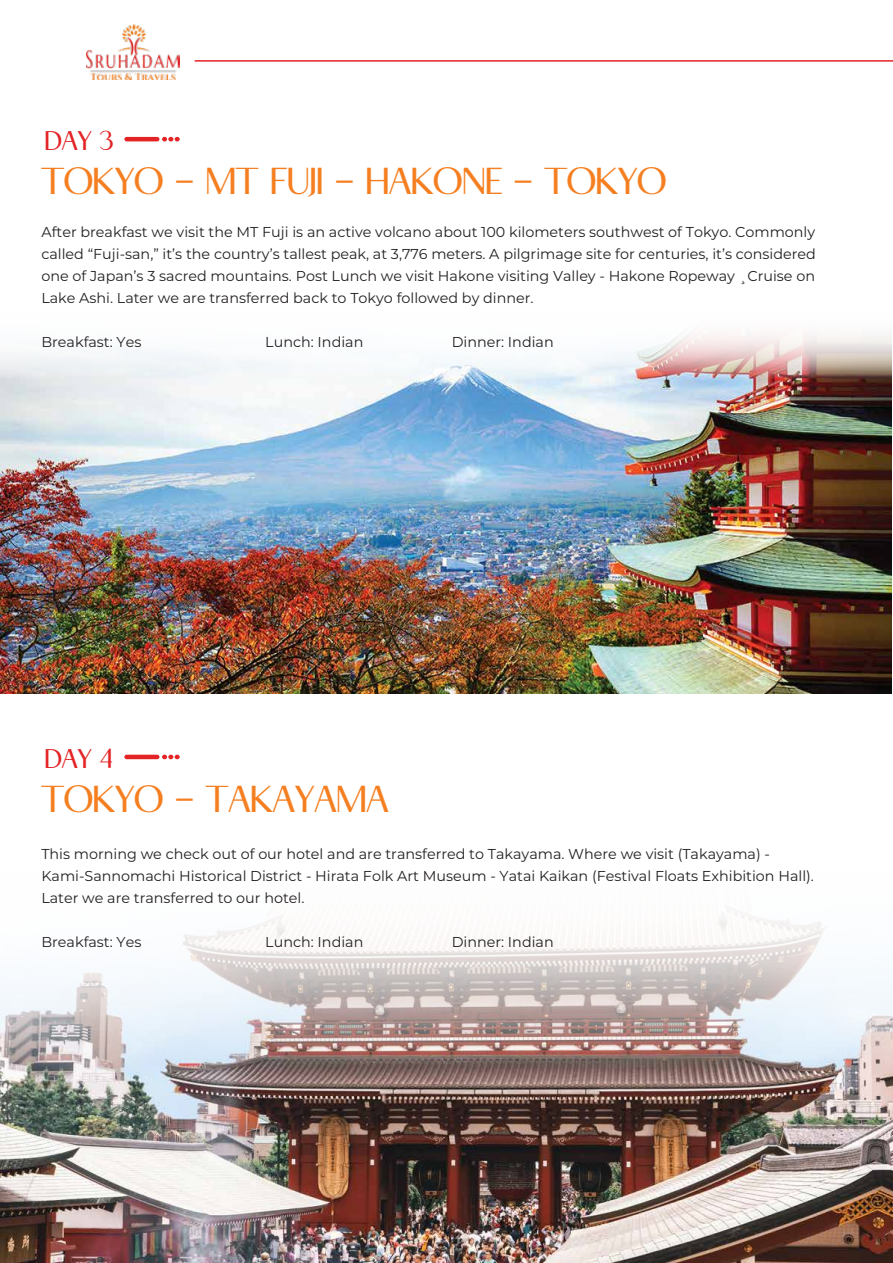
<style>
.page{position:relative;width:893px;height:1263px;background:#fff}
.page>*{position:absolute;margin:0;border:0;box-sizing:border-box;transform-origin:0 0}
.t1{font:37.5px "APOLLO";color:#f57f20}
.t2{font:27px "APOLLO";color:#e32326}
.t3{font:14.4px/22px "Montserrat";color:#231f20;text-align:justify}
.s1{font-family:"Myriad Pro"}
</style>
<div class="page">
<img style="left:0;top:1066px;width:893px;height:197px">
<svg style="left:0;top:910px;width:893px;height:156px"></svg>
<img style="left:0;top:403px;width:891px;height:291px">
<img style="left:0;top:334px;width:892px;height:69px">
<img style="left:87px;top:25px;width:92px;height:55px">
<hr style="left:195px;top:60px;width:698px;height:2px;background:#e32326">
<hr style="left:124px;top:137px;width:35px;height:4px;background:#e32326;border-radius:2px">
<svg style="left:162px;top:137px;width:18px;height:4px"></svg>
<hr style="left:124px;top:755px;width:35px;height:4px;background:#e32326;border-radius:2px">
<svg style="left:162px;top:755px;width:18px;height:4px"></svg>
<h2 class="t2" style="left:45px;top:123px;width:70px">DAY 3</h2>
<h1 class="t1" style="left:41px;top:157px;width:626px">TOKYO <span class="s1">–</span> MT FUJI <span class="s1">–</span> HAKONE <span class="s1">–</span> TOKYO</h1>
<p class="t3" style="left:41px;top:220px;width:776px">After breakfast we visit the MT Fuji is an active volcano about 100 kilometers southwest of Tokyo. Commonly called “Fuji-san,” it’s the country’s tallest peak, at 3,776 meters. A pilgrimage site for centuries, it’s considered one of Japan’s 3 sacred mountains. Post Lunch we visit Hakone visiting Valley - Hakone Ropeway ¸Cruise on Lake Ashi. Later we are transferred back to Tokyo followed by dinner.</p>
<p class="t3" style="left:41px;top:330px;width:101px">Breakfast: Yes</p>
<p class="t3" style="left:265px;top:330px;width:100px">Lunch: Indian</p>
<p class="t3" style="left:452px;top:330px;width:104px">Dinner: Indian</p>
<h2 class="t2" style="left:45px;top:741px;width:69px">DAY 4</h2>
<h1 class="t1" style="left:41px;top:775px;width:349px">TOKYO <span class="s1">–</span> TAKAYAMA</h1>
<p class="t3" style="left:41px;top:842px;width:774px;text-align:left">This morning we check out of our hotel and are transferred to Takayama. Where we visit (Takayama) -<br>Kami-Sannomachi Historical District - Hirata Folk Art Museum - Yatai Kaikan (Festival Floats Exhibition Hall).<br>Later we are transferred to our hotel.</p>
<p class="t3" style="left:41px;top:931px;width:101px">Breakfast: Yes</p>
<p class="t3" style="left:265px;top:931px;width:100px">Lunch: Indian</p>
<p class="t3" style="left:452px;top:931px;width:104px">Dinner: Indian</p>
</div>
